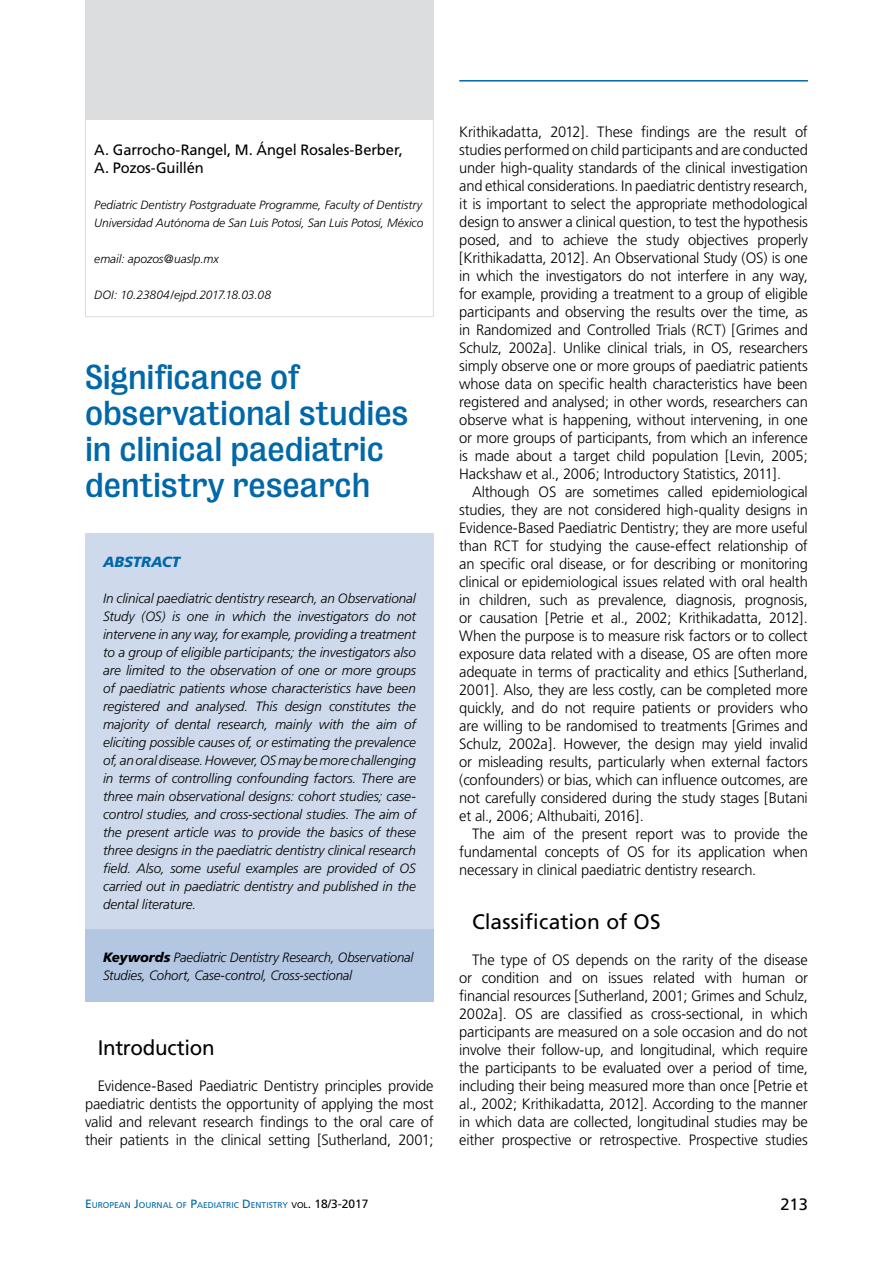
<style>
.page{position:relative;width:893px;height:1263px;background:#fff}
.page>*{position:absolute;margin:0;border:0;box-sizing:border-box;transform-origin:0 0}
.t1{font:31.5px/36px "Bureau Grot Five Three";color:#0068a9}
.t2{font:21px "Frutiger";letter-spacing:-.005em;color:#000}
.t3{font:16.5px "Frutiger";color:#000}
.t4{font:300 15px/18px "Frutiger";letter-spacing:-.01em;color:#000;text-align:justify}
.t5{font:15px/18px "Frutiger";letter-spacing:-.015em;color:#000}
.t6{font:italic 900 14.7px "Frutiger";letter-spacing:-.005em;color:#0068a9}
.t7{font:italic 300 13.5px/18px "Frutiger";letter-spacing:-.01em;color:#000;text-align:justify}
.t8{font:italic 300 12px/18px "Frutiger";letter-spacing:-.005em;color:#000}
.t9{font:8.4px "Frutiger";color:#0068a9}
.s1{font-weight:900}
.s2{font-size:12px}
.s3{color:#000}
.s4{font-size:12px;color:#000}
</style>
<div class="page">
<hr style="left:459px;top:80px;width:349px;height:2px;background:#0068a9">
<div style="left:85px;top:0;width:349px;height:119px;background:#dcddde"></div>
<div style="left:85px;top:119px;width:349px;height:198px;border:1px solid #dcddde"></div>
<div style="left:85px;top:533px;width:349px;height:396px;background:#cedaec"></div>
<div style="left:85px;top:929px;width:349px;height:72px;background:#b3c7e2"></div>
<p class="t5" style="left:94px;top:141px;width:310px">A. Garrocho-Rangel, M. Ángel Rosales-Berber,<br>A. Pozos-Guillén</p>
<p class="t8" style="left:94px;top:196px;width:331px">Pediatric Dentistry Postgraduate Programme, Faculty of Dentistry<br>Universidad Autónoma de San Luis Potosí, San Luis Potosí, México</p>
<p class="t8" style="left:94px;top:250px;width:126px">email: apozos@uaslp.mx</p>
<p class="t8" style="left:94px;top:286px;width:178px">DOI: 10.23804/ejpd.2017.18.03.08</p>
<h1 class="t1" style="left:85px;top:359px;width:325px">Significance of observational studies in clinical paediatric dentistry research</h1>
<p class="t6" style="left:103px;top:553px;width:79px">ABSTRACT</p>
<p class="t7" style="left:103px;top:589px;width:314px">In clinical paediatric dentistry research, an Observational Study (OS) is one in which the investigators do not intervene in any way, for example, providing a treatment to a group of eligible participants; the investigators also are limited to the observation of one or more groups of paediatric patients whose characteristics have been registered and analysed. This design constitutes the majority of dental research, mainly with the aim of eliciting possible causes of, or estimating the prevalence of, an oral disease. However, OS may be more challenging in terms of controlling confounding factors. There are three main observational designs: cohort studies; case&shy;control studies, and cross-sectional studies. The aim of the present article was to provide the basics of these three designs in the paediatric dentistry clinical research field. Also, some useful examples are provided of OS carried out in paediatric dentistry and published in the dental literature.</p>
<p class="t7" style="left:103px;top:948px;width:312px"><span class="s1">Keywords</span> Paediatric Dentistry Research, Observational<br>Studies, Cohort, Case-control, Cross-sectional</p>
<h2 class="t2" style="left:98px;top:1035px;width:118px">Introduction</h2>
<p class="t4" style="left:85px;top:1077px;width:350px;text-indent:13px">Evidence-Based Paediatric Dentistry principles provide paediatric dentists the opportunity of applying the most valid and relevant research findings to the oral care of their patients in the clinical setting [Sutherland, 2001;</p>
<p class="t4" style="left:459px;top:123px;width:350px">Krithikadatta, 2012]. These findings are the result of studies performed on child participants and are conducted under high-quality standards of the clinical investigation and ethical considerations. In paediatric dentistry research, it is important to select the appropriate methodological design to answer a clinical question, to test the hypothesis posed, and to achieve the study objectives properly [Krithikadatta, 2012]. An Observational Study (OS) is one in which the investigators do not interfere in any way, for example, providing a treatment to a group of eligible participants and observing the results over the time, as in Randomized and Controlled Trials (RCT) [Grimes and Schulz, 2002a]. Unlike clinical trials, in OS, researchers simply observe one or more groups of paediatric patients whose data on specific health characteristics have been registered and analysed; in other words, researchers can observe what is happening, without intervening, in one or more groups of participants, from which an inference is made about a target child population [Levin, 2005; Hackshaw et al., 2006; Introductory Statistics, 2011].</p>
<p class="t4" style="left:459px;top:483px;width:350px;text-indent:13px">Although OS are sometimes called epidemiological studies, they are not considered high-quality designs in Evidence-Based Paediatric Dentistry; they are more useful than RCT for studying the cause-effect relationship of an specific oral disease, or for describing or monitoring clinical or epidemiological issues related with oral health in children, such as prevalence, diagnosis, prognosis, or causation [Petrie et al., 2002; Krithikadatta, 2012].<br>When the purpose is to measure risk factors or to collect exposure data related with a disease, OS are often more adequate in terms of practicality and ethics [Sutherland, 2001]. Also, they are less costly, can be completed more quickly, and do not require patients or providers who are willing to be randomised to treatments [Grimes and Schulz, 2002a]. However, the design may yield invalid or misleading results, particularly when external factors (confounders) or bias, which can influence outcomes, are not carefully considered during the study stages [Butani et al., 2006; Althubaiti, 2016].</p>
<p class="t4" style="left:459px;top:825px;width:350px;text-indent:13px">The aim of the present report was to provide the fundamental concepts of OS for its application when necessary in clinical paediatric dentistry research.</p>
<h2 class="t2" style="left:472px;top:909px;width:190px">Classification of OS</h2>
<p class="t4" style="left:459px;top:951px;width:350px;text-indent:13px">The type of OS depends on the rarity of the disease or condition and on issues related with human or financial resources [Sutherland, 2001; Grimes and Schulz, 2002a]. OS are classified as cross-sectional, in which participants are measured on a sole occasion and do not involve their follow-up, and longitudinal, which require the participants to be evaluated over a period of time, including their being measured more than once [Petrie et al., 2002; Krithikadatta, 2012]. According to the manner in which data are collected, longitudinal studies may be either prospective or retrospective. Prospective studies</p>
<p class="t9" style="left:85px;top:1200px;width:285px"><span class="s2">E</span>UROPEAN <span class="s2">J</span>OURNAL OF <span class="s2">P</span>AE DIATRIC <span class="s2">D</span> E NTISTRY <span class="s3">VOL</span><span class="s4">. 18/3-2017</span></p>
<p class="t3" style="left:780px;top:1194px;width:29px">213</p>
</div>
